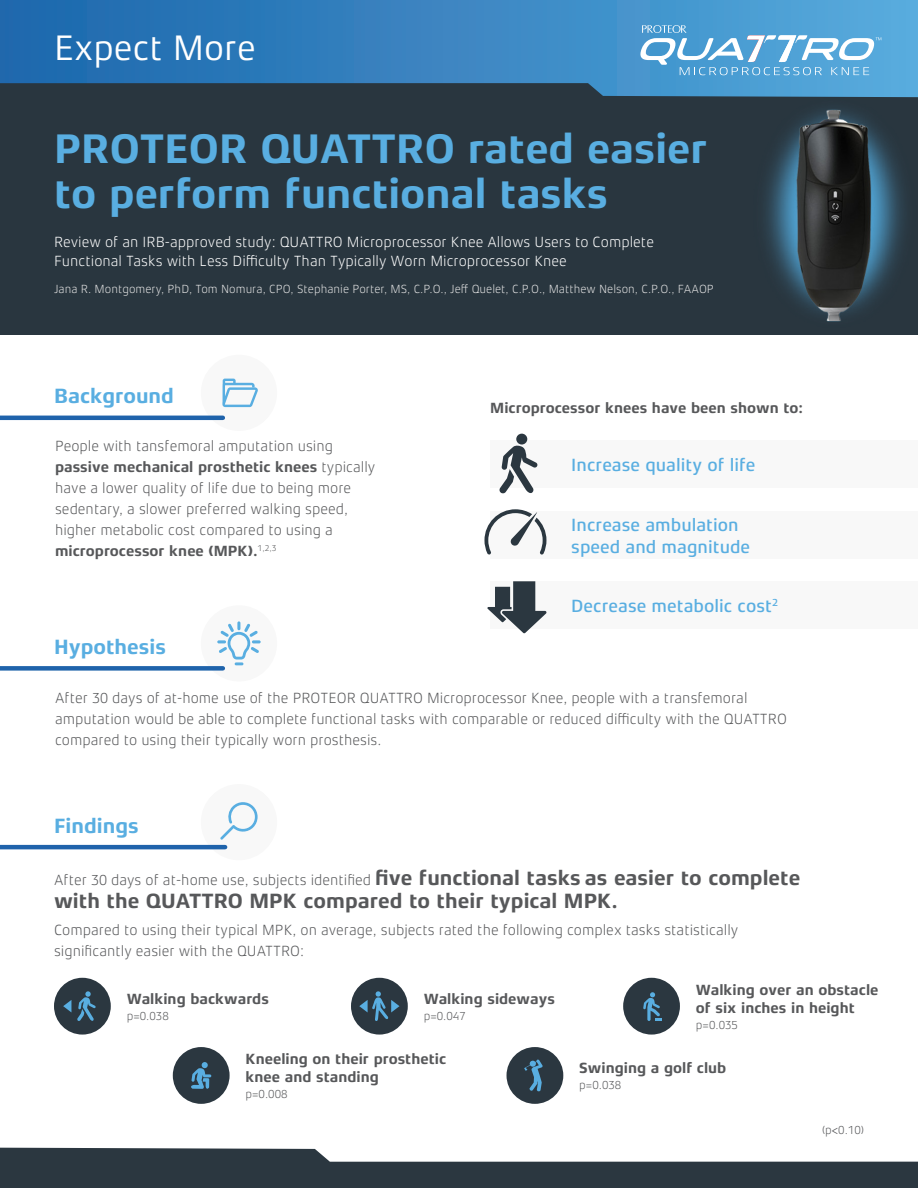
<style>
.page{position:relative;width:918px;height:1188px;background:#fff}
.page>*{position:absolute;margin:0;border:0;box-sizing:border-box;transform-origin:0 0}
.t1{font:700 42px/45px "Xenois Sans Pro";color:#59aee1}
.t2{font:36px "Xenois Sans Pro";color:#fff}
.t3{font:700 21px "Xenois Sans Pro";color:#57585a}
.t4{font:700 21px "Xenois Sans Pro";color:#59aee1}
.t5{font:500 18px/21.6px "Xenois Sans Pro";color:#59aee1}
.t6{font:300 15px/21px "Xenois Sans Pro";color:#57585a}
.t7{font:700 15px/18px "Xenois Sans Pro";color:#57585a}
.t8{font:300 15px/19.5px "Xenois Sans Pro";color:#fff}
.t9{font:300 12px "Xenois Sans Pro";color:#e3e3e3}
.t10{font:300 12px "Xenois Sans Pro";color:#57585a}
.s1{font-weight:700}
.s2{font-weight:700;font-size:21px}
</style>
<div class="page">
<div style="left:490px;top:440px;width:428px;height:48px;background:#f8f8f8"></div>
<div style="left:490px;top:511px;width:428px;height:48px;background:#f8f8f8"></div>
<div style="left:490px;top:582px;width:428px;height:47px;background:#f8f8f8"></div>
<svg style="left:0;top:1148px;width:918px;height:40px"></svg>
<div style="left:0;top:81px;width:918px;height:254px;background:#29363f"></div>
<img style="left:765px;top:97px;width:151px;height:225px">
<svg style="left:484px;top:509px;width:62px;height:46px"></svg>
<div style="left:201px;top:605px;width:76px;height:76px;background:#f8f8f8;border-radius:50%"></div>
<svg style="left:217px;top:621px;width:44px;height:44px"></svg>
<div style="left:0;top:666px;width:223px;height:5px;background:#1f63ab"></div>
<div style="left:516px;top:434px;width:11px;height:11px;background:#2b3740;border-radius:50%"></div>
<svg style="left:499px;top:445px;width:39px;height:49px"></svg>
<div style="left:201px;top:355px;width:76px;height:76px;background:#f8f8f8;border-radius:50%"></div>
<svg style="left:222px;top:379px;width:36px;height:28px"></svg>
<svg style="left:0;top:0;width:918px;height:97px;background:#367cb3"></svg>
<svg style="left:487px;top:581px;width:60px;height:52px"></svg>
<div style="left:54px;top:978px;width:57px;height:57px;background:#2b3740;border-radius:50%"></div>
<div style="left:173px;top:1047px;width:57px;height:57px;background:#2b3740;border-radius:50%"></div>
<div style="left:351px;top:978px;width:57px;height:57px;background:#2b3740;border-radius:50%"></div>
<div style="left:507px;top:1047px;width:56px;height:57px;background:#2b3740;border-radius:50%"></div>
<div style="left:623px;top:978px;width:57px;height:57px;background:#2b3740;border-radius:50%"></div>
<div style="left:201px;top:784px;width:76px;height:76px;background:#f8f8f8;border-radius:50%"></div>
<svg style="left:220px;top:802px;width:38px;height:38px"></svg>
<hr style="left:0;top:845px;width:225px;height:4px;background:#1f63ab">
<hr style="left:0;top:416px;width:223px;height:4px;background:#1f63ab">
<svg style="left:77px;top:991px;width:19px;height:30px"></svg>
<svg style="left:63px;top:1000px;width:8px;height:12px"></svg>
<svg style="left:359px;top:991px;width:40px;height:30px"></svg>
<svg style="left:643px;top:992px;width:18px;height:29px"></svg>
<svg style="left:191px;top:1062px;width:20px;height:27px"></svg>
<svg style="left:524px;top:1059px;width:19px;height:32px"></svg>
<svg style="left:639px;top:25px;width:242px;height:50px;background:#72b3dc"></svg>
<p class="t2" style="left:54px;top:27px;width:203px">Expect More</p>
<p class="t1" style="left:54px;top:126px;width:655px">PROTEOR QUATTRO rated easier to perform functional tasks</p>
<p class="t8" style="left:54px;top:232px;width:602px">Review of an IRB-approved study: QUATTRO Microprocessor Knee Allows Users to Complete<br>Functional Tasks with Less Difficulty Than Typically Worn Microprocessor Knee</p>
<p class="t9" style="left:54px;top:282px;width:661px">Jana R. Montgomery, PhD, Tom Nomura, CPO, Stephanie Porter, MS, C.P.O., Jeff Quelet, C.P.O., Matthew Nelson, C.P.O., FAAOP</p>
<p class="t4" style="left:54px;top:384px;width:121px">Background</p>
<p class="t6" style="left:55px;top:435px;width:322px">People with tansfemoral amputation using <span class="s1">passive mechanical prosthetic knees</span> typically have a lower quality of life due to being more sedentary, a slower preferred walking speed, higher metabolic cost compared to using a <span class="s1">microprocessor knee (MPK).</span><sup>1,2,3</sup></p>
<p class="t4" style="left:54px;top:635px;width:114px">Hypothesis</p>
<p class="t7" style="left:490px;top:399px;width:314px">Microprocessor knees have been shown to:</p>
<p class="t5" style="left:571px;top:454px;width:186px">Increase quality of life</p>
<p class="t5" style="left:571px;top:514px;width:180px">Increase ambulation speed and magnitude</p>
<p class="t5" style="left:571px;top:595px;width:208px">Decrease metabolic cost<sup>2</sup></p>
<p class="t6" style="left:55px;top:687px;width:733px">After 30 days of at-home use of the PROTEOR QUATTRO Microprocessor Knee, people with a transfemoral amputation would be able to complete functional tasks with comparable or reduced difficulty with the QUATTRO compared to using their typically worn prosthesis.</p>
<p class="t4" style="left:54px;top:814px;width:86px">Findings</p>
<p class="t6" style="left:54px;top:870px;width:748px">After 30 days of at-home use, subjects identified <span class="s2">five functional tasks as easier to complete</span></p>
<p class="t3" style="left:54px;top:888px;width:566px">with the QUATTRO MPK compared to their typical MPK.</p>
<p class="t6" style="left:54px;top:920px;width:686px">Compared to using their typical MPK, on average, subjects rated the following complex tasks statistically significantly easier with the QUATTRO:</p>
<p class="t7" style="left:127px;top:989px;width:144px">Walking backwards</p>
<p class="t10" style="left:127px;top:1009px;width:44px">p=0.038</p>
<p class="t7" style="left:246px;top:1050px;width:202px">Kneeling on their prosthetic knee and standing</p>
<p class="t10" style="left:246px;top:1088px;width:44px">p=0.008</p>
<p class="t7" style="left:424px;top:989px;width:133px">Walking sideways</p>
<p class="t10" style="left:424px;top:1009px;width:44px">p=0.047</p>
<p class="t7" style="left:696px;top:980px;width:184px">Walking over an obstacle of six inches in height</p>
<p class="t10" style="left:696px;top:1018px;width:44px">p=0.035</p>
<p class="t7" style="left:579px;top:1059px;width:149px">Swinging a golf club</p>
<p class="t10" style="left:579px;top:1079px;width:44px">p=0.038</p>
<p class="t10" style="left:822px;top:1123px;width:43px">(p&lt;0.10)</p>
</div>
